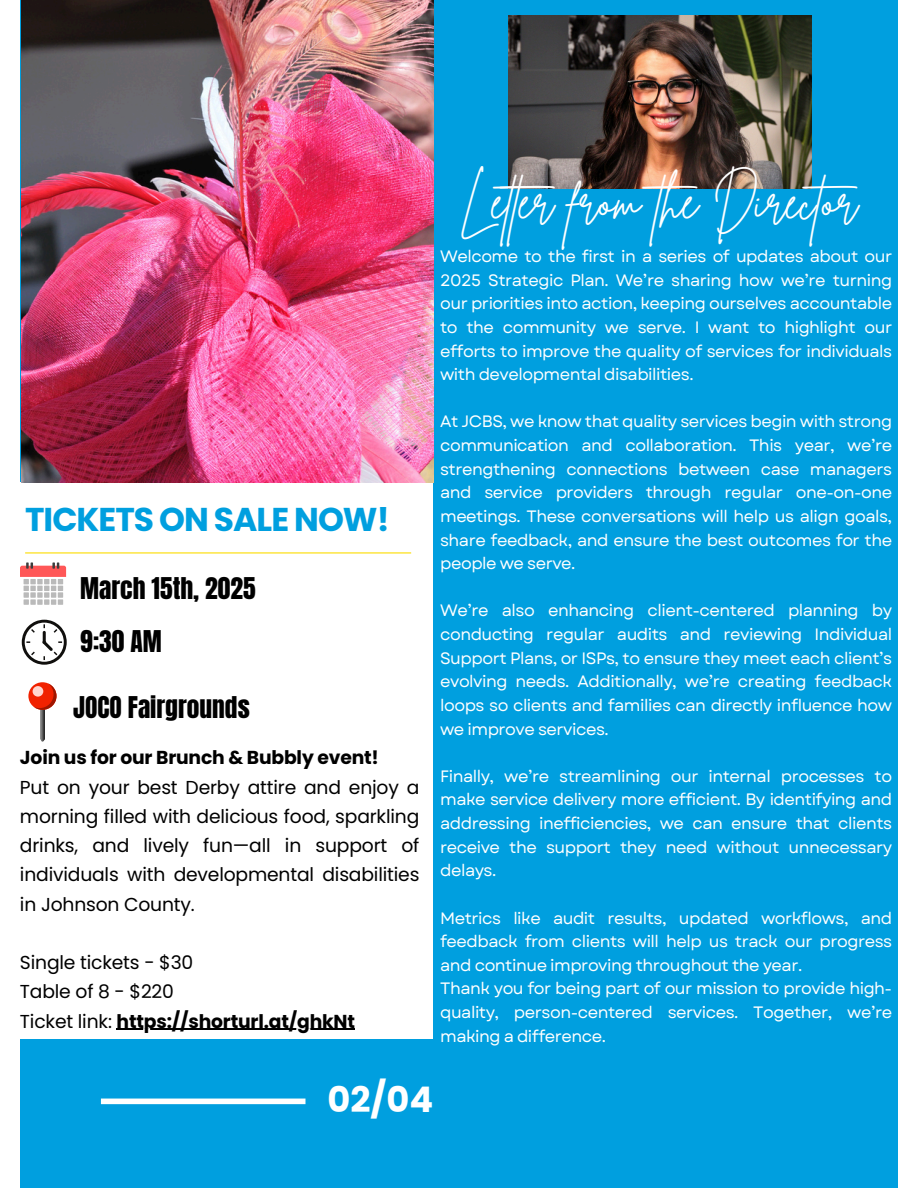
<style>
.page{position:relative;width:918px;height:1188px;background:#fff}
.page>*{position:absolute;margin:0;border:0;box-sizing:border-box;transform-origin:0 0}
.t1{font:49.2px "Brittany Signature";color:#fff}
.t2{font:700 35.25px "Poppins";color:#fff}
.t3{font:700 33px "Poppins";letter-spacing:-.03em;color:#009fdf}
.t4{font:25.5px "Anton";color:#000}
.t5{font:18.75px/29.2px "Poppins";letter-spacing:-.01em;color:#000}
.t6{font:16.5px/23.7px "Garet";letter-spacing:-.03em;color:#fff;text-align:justify}
.s1{font-weight:700}
</style>
<div class="page">
<div style="left:433px;top:0;width:465px;height:1047px;background:#009fdf"></div>
<div style="left:20px;top:0;width:460px;height:482px;background:#009fdf"></div>
<div style="left:20px;top:1039px;width:878px;height:149px;background:#009fdf"></div>
<div style="left:101px;top:1099px;width:204px;height:5px;background:#fff"></div>
<img style="left:508px;top:15px;width:304px;height:174px">
<hr style="left:25px;top:552px;width:386px;height:2px;background:#fcdc00">
<svg style="left:20px;top:562px;width:46px;height:43px"></svg>
<svg style="left:22px;top:620px;width:45px;height:45px"></svg>
<svg style="left:28px;top:682px;width:29px;height:28px"></svg>
<svg style="left:34px;top:683px;width:23px;height:59px"></svg>
<div style="left:33px;top:686px;width:10px;height:11px;background:#ffd6cf;border-radius:50%"></div>
<img style="left:22px;top:0;width:411px;height:483px">
<hr style="left:117px;top:1029px;width:238px;height:1px;background:#000">
<h1 class="t3" style="left:25px;top:496px;width:366px">TICKETS ON SALE NOW!</h1>
<h4 class="t4" style="left:80px;top:570px;width:177px">March 15th, 2025</h4>
<p class="t4" style="left:80px;top:623px;width:83px">9:30 AM</p>
<h3 class="t4" style="left:73px;top:689px;width:178px">JOCO Fairgrounds</h3>
<h2 class="t5" style="left:20px;top:743px;width:401px"><span class="s1">Join us for our Brunch &amp; Bubbly event!<br></span>Put on your best Derby attire and enjoy a morning filled with delicious food, sparkling drinks, and lively fun—all in support of individuals with developmental disabilities in Johnson County.</h2>
<p class="t5" style="left:20px;top:948px;width:337px">Single tickets - $30<br>Table of 8 - $220<br>Ticket link: <span class="s1">https://shorturl.at/ghkNt</span></p>
<p class="t1" style="left:459px;top:169px;width:413px">Leter from the Director</p>
<p class="t6" style="left:440px;top:244px;width:454px">Welcome to the first in a series of updates about our 2025 Strategic Plan. We’re sharing how we’re turning our priorities into action, keeping ourselves accountable to the community we serve. I want to highlight our efforts to improve the quality of services for individuals with developmental disabilities.</p>
<p class="t6" style="left:440px;top:410px;width:454px">At JCBS, we know that quality services begin with strong communication and collaboration. This year, we’re strengthening connections between case managers and service providers through regular one-on-one meetings. These conversations will help us align goals, share feedback, and ensure the best outcomes for the people we serve.</p>
<p class="t6" style="left:440px;top:599px;width:454px">We’re also enhancing client-centered planning by conducting regular audits and reviewing Individual Support Plans, or ISPs, to ensure they meet each client’s evolving needs. Additionally, we’re creating feedback loops so clients and families can directly influence how we improve services.</p>
<p class="t6" style="left:440px;top:764px;width:454px">Finally, we’re streamlining our internal processes to make service delivery more efficient. By identifying and addressing inefficiencies, we can ensure that clients receive the support they need without unnecessary delays.</p>
<p class="t6" style="left:440px;top:906px;width:454px">Metrics like audit results, updated workflows, and feedback from clients will help us track our progress and continue improving throughout the year.</p>
<p class="t6" style="left:440px;top:977px;width:454px">Thank you for being part of our mission to provide high&shy;quality, person-centered services. Together, we’re making a difference.</p>
<p class="t2" style="left:327px;top:1075px;width:107px">02/04</p>
</div>
